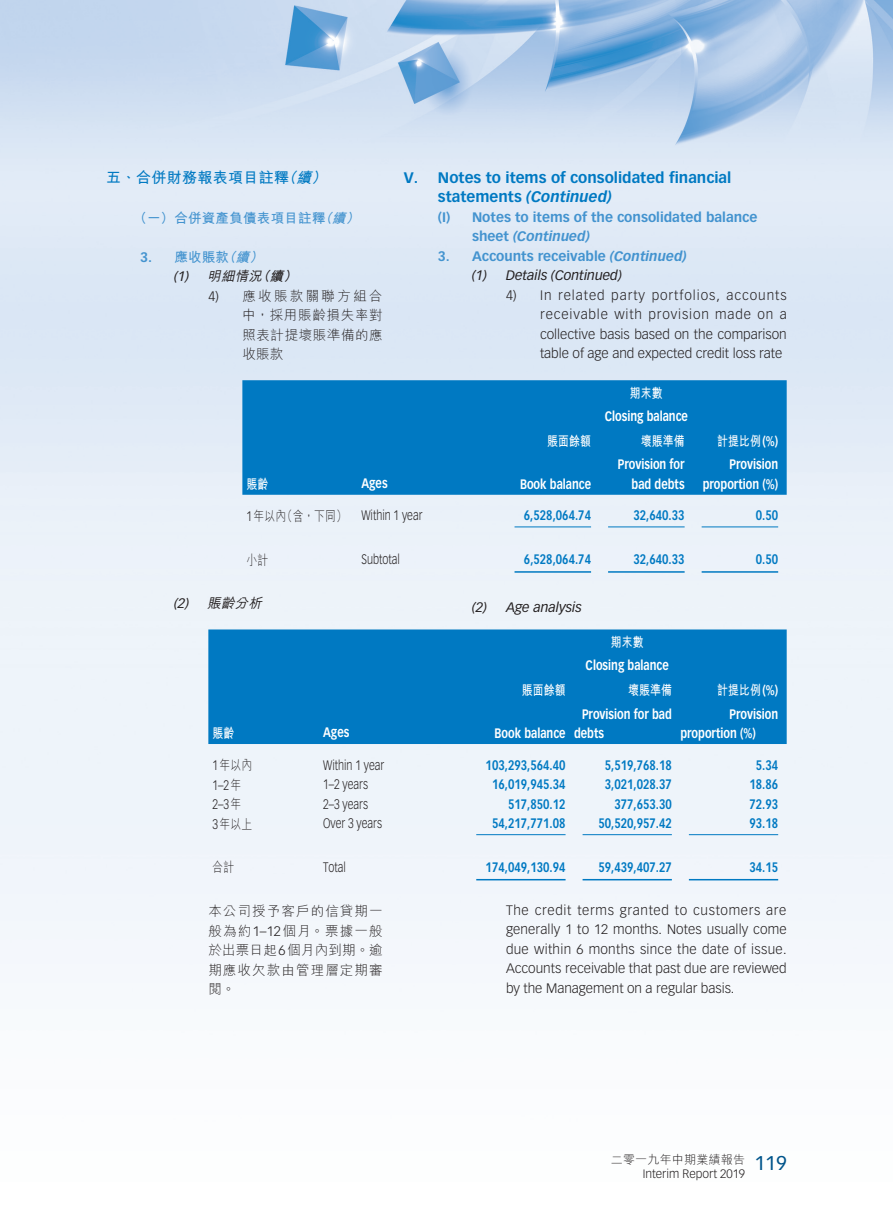
<style>
.page{position:relative;width:893px;height:1212px;background:#fff}
.page>*{position:absolute;margin:0;border:0;box-sizing:border-box;transform-origin:0 0}
.t1{font:700 15px/19.5px "Vectora LT Std";color:#0079c2}
.t2{font:700 15px "M Hei HK";letter-spacing:.02em;color:#0079c2}
.t3{font:300 13.5px/19.5px "Vectora LT Std";color:#231f20;text-align:justify}
.t4{font:700 13.5px "Vectora LT Std";color:#0079c2;scale:.8 1}
.t5{font:700 13.5px/19.5px "Vectora LT Std";color:#fff;text-align:right;scale:.8 1}
.t6{font:300 13.5px/19.5px "M Hei HK";letter-spacing:.085em;color:#231f20;text-align:justify}
.t7{font:300 13.5px "Vectora LT Std";color:#231f20;scale:.8 1}
.t8{font:italic 13.5px/19.5px "Vectora LT Std";color:#231f20}
.t9{font:700 13.5px/19.5px "Vectora LT Std";color:#4393cf}
.t10{font:700 13.5px "M Hei HK";letter-spacing:.02em;color:#fff;scale:.8 1}
.t11{font:700 13.5px/19.5px "M Hei HK";letter-spacing:.02em;color:#4393cf}
.t12{font:300 13.5px "M Hei HK";letter-spacing:.085em;color:#231f20;scale:.8 1}
.t13{font:italic 500 13.5px "M Hei HK";color:#231f20}
.t14{font:300 12px "Vectora LT Std";color:#231f20}
.t15{font:300 12px "M Hei HK";letter-spacing:.02em;color:#231f20}
.s1{font-style:italic}
.s2{font-family:"Vectora LT Std"}
.s3{font-family:"Vectora LT Std";font-weight:400;font-style:italic;color:#231f20}
.s4{font-weight:500;font-style:italic;color:#231f20}
.s5{font-style:italic;color:#231f20}
.s6{font-weight:700;font-style:normal;color:#4393cf}
.s7{font-weight:700;color:#4393cf}
.s8{font-family:"M Hei HK"}
.s9{font-family:"Vectora LT Std";font-weight:400}
.s10{font-family:"Vectora LT Std";font-weight:400;font-size:19.5px;color:#00548b}
</style>
<div class="page">
<img style="left:0;top:0;width:893px;height:967px">
<div style="left:242px;top:380px;width:545px;height:115px;background:#0079c2"></div>
<hr style="left:514px;top:526px;width:77px;height:1px;background:#0079c2">
<hr style="left:608px;top:526px;width:77px;height:1px;background:#0079c2">
<hr style="left:702px;top:526px;width:76px;height:1px;background:#0079c2">
<hr style="left:514px;top:571px;width:77px;height:2px;background:#0079c2">
<hr style="left:608px;top:571px;width:77px;height:2px;background:#0079c2">
<hr style="left:702px;top:571px;width:76px;height:2px;background:#0079c2">
<div style="left:208px;top:629px;width:579px;height:115px;background:#0079c2"></div>
<hr style="left:476px;top:834px;width:89px;height:1px;background:#0079c2">
<hr style="left:583px;top:834px;width:89px;height:1px;background:#0079c2">
<hr style="left:689px;top:834px;width:89px;height:1px;background:#0079c2">
<hr style="left:476px;top:879px;width:89px;height:1px;background:#0079c2">
<hr style="left:583px;top:879px;width:89px;height:1px;background:#0079c2">
<hr style="left:689px;top:879px;width:89px;height:1px;background:#0079c2">
<p class="t2" style="left:106px;top:167px;width:226px">五、合併財務報表項目註釋<span class="s1">（續）</span></p>
<p class="t11" style="left:134px;top:207px;width:231px">（一）合併資產負債表項目註釋<span class="s1">（續）</span></p>
<p class="t11" style="left:173px;top:246px;width:129px;text-indent:-33px"><span class="s2">3.</span> 應收賬款<span class="s1">（續）<br></span><span class="s3">(1)</span> <span class="s4">明細情況</span><span class="s5">（續）</span></p>
<p class="t6" style="left:242px;top:286px;width:142px;text-indent:-34px"><span class="s2">4)</span> 應收賬款關聯方組合中，採用賬齡損失率對照表計提壞賬準備的應收賬款</p>
<p class="t1" style="left:438px;top:167px;width:295px;text-indent:-34px">V. Notes to items of consolidated financial statements <span class="s1">(Continued)</span></p>
<p class="t9" style="left:472px;top:207px;width:287px;text-indent:-34px">(I) Notes to items of the consolidated balance sheet <span class="s1">(Continued)</span></p>
<p class="t8" style="left:472px;top:246px;width:216px;text-indent:-34px"><span class="s6">3. Accounts receivable</span> <span class="s7">(Continued) </span>(1) Details (Continued)</p>
<p class="t3" style="left:540px;top:285px;width:248px;text-indent:-34px">4) In related party portfolios, accounts receivable with provision made on a collective basis based on the comparison table of age and expected credit loss rate</p>
<p class="t10" style="left:630px;top:383px;width:43px">期末數</p>
<p class="t5" style="left:605px;top:407px;width:106px">Closing balance</p>
<p class="t10" style="left:547px;top:431px;width:56px">賬面餘額</p>
<p class="t10" style="left:641px;top:431px;width:56px">壞賬準備</p>
<p class="t10" style="left:717px;top:431px;width:78px">計提比例<span class="s2">(%)</span></p>
<p class="t10" style="left:247px;top:474px;width:29px">賬齡</p>
<p class="t5" style="left:361px;top:474px;width:34px">Ages</p>
<p class="t5" style="left:520px;top:474px;width:90px">Book balance</p>
<p class="t5" style="left:618px;top:455px;width:85px">Provision for bad debts</p>
<p class="t5" style="left:703px;top:455px;width:96px">Provision proportion (%)</p>
<p class="t7" style="left:247px;top:508px;width:221px">1<span class="s8">年以內（含，下同）</span> Within 1 year</p>
<p class="t4" style="left:524px;top:507px;width:85px">6,528,064.74</p>
<p class="t4" style="left:633px;top:507px;width:65px">32,640.33</p>
<p class="t4" style="left:756px;top:507px;width:29px">0.50</p>
<p class="t12" style="left:247px;top:553px;width:29px">小計</p>
<p class="t7" style="left:361px;top:551px;width:50px">Subtotal</p>
<p class="t4" style="left:524px;top:551px;width:85px">6,528,064.74</p>
<p class="t4" style="left:633px;top:551px;width:65px">32,640.33</p>
<p class="t4" style="left:756px;top:551px;width:29px">0.50</p>
<p class="t13" style="left:173px;top:593px;width:94px"><span class="s9">(2)</span> 賬齡分析</p>
<p class="t10" style="left:611px;top:632px;width:43px">期末數</p>
<p class="t5" style="left:586px;top:656px;width:106px">Closing balance</p>
<p class="t10" style="left:522px;top:680px;width:56px">賬面餘額</p>
<p class="t10" style="left:628px;top:680px;width:56px">壞賬準備</p>
<p class="t10" style="left:717px;top:680px;width:78px">計提比例<span class="s2">(%)</span></p>
<p class="t10" style="left:213px;top:723px;width:29px">賬齡</p>
<p class="t5" style="left:323px;top:723px;width:34px">Ages</p>
<p class="t5" style="left:494px;top:723px;width:90px">Book balance</p>
<p class="t8" style="left:472px;top:597px;width:112px">(2) Age analysis</p>
<p class="t5" style="left:574px;top:704px;width:124px;text-align:left;text-indent:8px">Provision for bad debts</p>
<p class="t5" style="left:680px;top:704px;width:124px;text-align:left;text-indent:49px">Provision proportion (%)</p>
<p class="t12" style="left:213px;top:758px;width:51px"><span class="s2">1</span>年以內</p>
<p class="t7" style="left:323px;top:757px;width:78px">Within 1 year</p>
<p class="t4" style="left:486px;top:757px;width:101px">103,293,564.40</p>
<p class="t4" style="left:605px;top:757px;width:85px">5,519,768.18</p>
<p class="t4" style="left:756px;top:757px;width:29px">5.34</p>
<p class="t7" style="left:213px;top:777px;width:37px">1–2<span class="s8">年</span></p>
<p class="t7" style="left:323px;top:776px;width:58px">1–2 years</p>
<p class="t4" style="left:492px;top:776px;width:93px">16,019,945.34</p>
<p class="t4" style="left:605px;top:776px;width:85px">3,021,028.37</p>
<p class="t4" style="left:749px;top:776px;width:37px">18.86</p>
<p class="t7" style="left:213px;top:797px;width:37px">2–3<span class="s8">年</span></p>
<p class="t7" style="left:323px;top:796px;width:58px">2–3 years</p>
<p class="t4" style="left:508px;top:796px;width:73px">517,850.12</p>
<p class="t4" style="left:614px;top:796px;width:73px">377,653.30</p>
<p class="t4" style="left:749px;top:796px;width:37px">72.93</p>
<p class="t12" style="left:213px;top:817px;width:51px"><span class="s2">3</span>年以上</p>
<p class="t7" style="left:323px;top:815px;width:75px">Over 3 years</p>
<p class="t4" style="left:492px;top:815px;width:93px">54,217,771.08</p>
<p class="t4" style="left:598px;top:815px;width:93px">50,520,957.42</p>
<p class="t4" style="left:749px;top:815px;width:37px">93.18</p>
<p class="t12" style="left:213px;top:860px;width:29px">合計</p>
<p class="t7" style="left:323px;top:859px;width:30px">Total</p>
<p class="t4" style="left:486px;top:859px;width:101px">174,049,130.94</p>
<p class="t4" style="left:598px;top:859px;width:93px">59,439,407.27</p>
<p class="t4" style="left:749px;top:859px;width:37px">34.15</p>
<p class="t6" style="left:208px;top:901px;width:176px">本公司授予客戶的信貸期一般為約<span class="s2">1–12</span>個月。票據一般於出票日起<span class="s2">6</span>個月內到期。逾期應收欠款由管理層定期審閱。</p>
<p class="t3" style="left:506px;top:900px;width:282px">The credit terms granted to customers are generally 1 to 12 months. Notes usually come due within 6 months since the date of issue.<br>Accounts receivable that past due are reviewed by the Management on a regular basis.</p>
<p class="t15" style="left:611px;top:1153px;width:178px">二零一九年中期業績報告 <span class="s10">119</span></p>
<p class="t14" style="left:643px;top:1166px;width:104px">Interim Report 2019</p>
</div>
